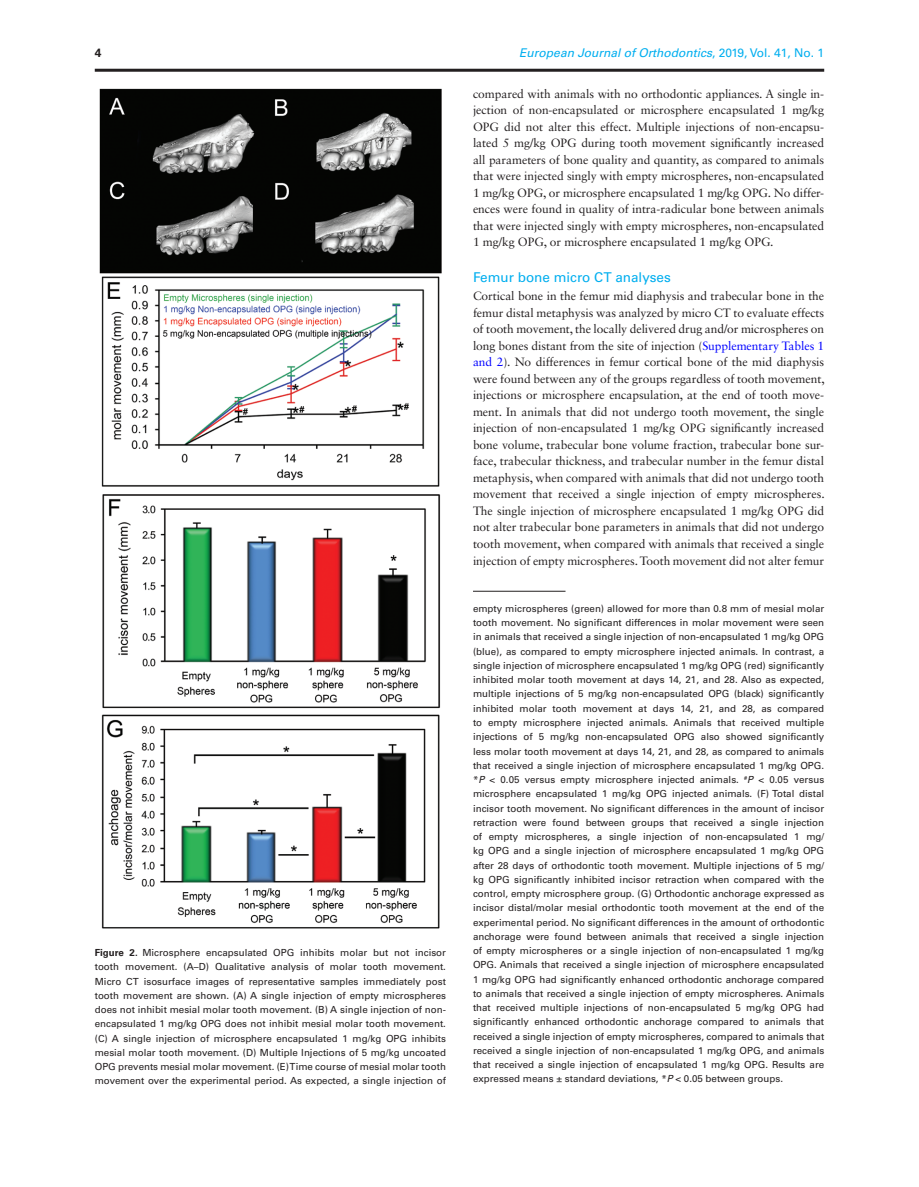
<style>
.page{position:relative;width:919px;height:1187px;background:#fff}
.page>*{position:absolute;margin:0;border:0;box-sizing:border-box;transform-origin:0 0}
.t1{font:13.5px "Univers LT Std";color:#00aeef}
.t2{font:12px/16.5px "Sabon LT Std";letter-spacing:-.005em;color:#231f20;text-align:justify}
.t3{font:italic 12px "Univers LT Std";color:#00aeef}
.t4{font:700 12px "Univers LT Std";color:#231f20}
.t5{font:9.75px/14.2px "Univers LT Std";color:#231f20;text-align:justify}
.s1{font-style:normal}
.s2{font-weight:700}
.s3{color:#00f}
.s4{font-style:italic}
</style>
<div class="page">
<img style="left:99px;top:88px;width:342px;height:840px">
<hr style="left:473px;top:591px;width:92px;height:1px;background:#231f20">
<hr style="left:95px;top:69px;width:729px;height:3px;background:#231f20">
<p class="t4" style="left:95px;top:45px;width:8px">4</p>
<p class="t3" style="left:519px;top:45px;width:306px">European Journal of Orthodontics<span class="s1">, 2019, Vol. 41, No. 1</span></p>
<p class="t5" style="left:95px;top:945px;width:353px"><span class="s2">Figure 2.</span> Microsphere encapsulated OPG inhibits molar but not incisor tooth movement. (A–D) Qualitative analysis of molar tooth movement.<br>Micro CT isosurface images of representative samples immediately post tooth movement are shown. (A) A single injection of empty microspheres does not inhibit mesial molar tooth movement. (B) A single injection of non&shy;encapsulated 1 mg/kg OPG does not inhibit mesial molar tooth movement. (C) A single injection of microsphere encapsulated 1 mg/kg OPG inhibits mesial molar tooth movement. (D) Multiple Injections of 5 mg/kg uncoated OPG prevents mesial molar movement. (E) Time course of mesial molar tooth movement over the experimental period. As expected, a single injection of</p>
<p class="t2" style="left:473px;top:85px;width:353px">compared with animals with no orthodontic appliances. A single in&shy;jection of non-encapsulated or microsphere encapsulated 1 mg/kg OPG did not alter this effect. Multiple injections of non-encapsu&shy;lated 5 mg/kg OPG during tooth movement significantly increased all parameters of bone quality and quantity, as compared to animals that were injected singly with empty microspheres, non-encapsulated 1 mg/kg OPG, or microsphere encapsulated 1 mg/kg OPG. No differ&shy;ences were found in quality of intra-radicular bone between animals that were injected singly with empty microspheres, non-encapsulated 1 mg/kg OPG, or microsphere encapsulated 1 mg/kg OPG.</p>
<h1 class="t1" style="left:473px;top:269px;width:199px">Femur bone micro CT analyses</h1>
<p class="t2" style="left:473px;top:288px;width:353px">Cortical bone in the femur mid diaphysis and trabecular bone in the femur distal metaphysis was analyzed by micro CT to evaluate effects of tooth movement, the locally delivered drug and/or microspheres on long bones distant from the site of injection (<span class="s3">Supplementary Tables 1 and 2</span>). No differences in femur cortical bone of the mid diaphysis were found between any of the groups regardless of tooth movement, injections or microsphere encapsulation, at the end of tooth move&shy;ment. In animals that did not undergo tooth movement, the single injection of non-encapsulated 1 mg/kg OPG significantly increased bone volume, trabecular bone volume fraction, trabecular bone sur&shy;face, trabecular thickness, and trabecular number in the femur distal metaphysis, when compared with animals that did not undergo tooth movement that received a single injection of empty microspheres.<br>The single injection of microsphere encapsulated 1 mg/kg OPG did not alter trabecular bone parameters in animals that did not undergo tooth movement, when compared with animals that received a single injection of empty microspheres. Tooth movement did not alter femur</p>
<p class="t5" style="left:473px;top:601px;width:353px">empty microspheres (green) allowed for more than 0.8 mm of mesial molar tooth movement. No significant differences in molar movement were seen in animals that received a single injection of non-encapsulated 1 mg/kg OPG (blue), as compared to empty microsphere injected animals. In contrast, a single injection of microsphere encapsulated 1 mg/kg OPG (red) significantly inhibited molar tooth movement at days 14, 21, and 28. Also as expected, multiple injections of 5 mg/kg non-encapsulated OPG (black) significantly inhibited molar tooth movement at days 14, 21, and 28, as compared to empty microsphere injected animals. Animals that received multiple injections of 5 mg/kg non-encapsulated OPG also showed significantly less molar tooth movement at days 14, 21, and 28, as compared to animals that received a single injection of microsphere encapsulated 1 mg/kg OPG. *<span class="s4">P</span> &lt; 0.05 versus empty microsphere injected animals. <sup>#</sup><span class="s4">P</span> &lt; 0.05 versus microsphere encapsulated 1 mg/kg OPG injected animals. (F) Total distal incisor tooth movement. No significant differences in the amount of incisor retraction were found between groups that received a single injection of empty microspheres, a single injection of non-encapsulated 1 mg/ kg OPG and a single injection of microsphere encapsulated 1 mg/kg OPG after 28 days of orthodontic tooth movement. Multiple injections of 5 mg/ kg OPG significantly inhibited incisor retraction when compared with the control, empty microsphere group. (G) Orthodontic anchorage expressed as incisor distal/molar mesial orthodontic tooth movement at the end of the experimental period. No significant differences in the amount of orthodontic anchorage were found between animals that received a single injection of empty microspheres or a single injection of non-encapsulated 1 mg/kg OPG. Animals that received a single injection of microsphere encapsulated 1 mg/kg OPG had significantly enhanced orthodontic anchorage compared to animals that received a single injection of empty microspheres. Animals that received multiple injections of non-encapsulated 5 mg/kg OPG had significantly enhanced orthodontic anchorage compared to animals that received a single injection of empty microspheres, compared to animals that received a single injection of non-encapsulated 1 mg/kg OPG, and animals that received a single injection of encapsulated 1 mg/kg OPG. Results are expressed means ± standard deviations, *<span class="s4">P</span> &lt; 0.05 between groups.</p>
</div>
